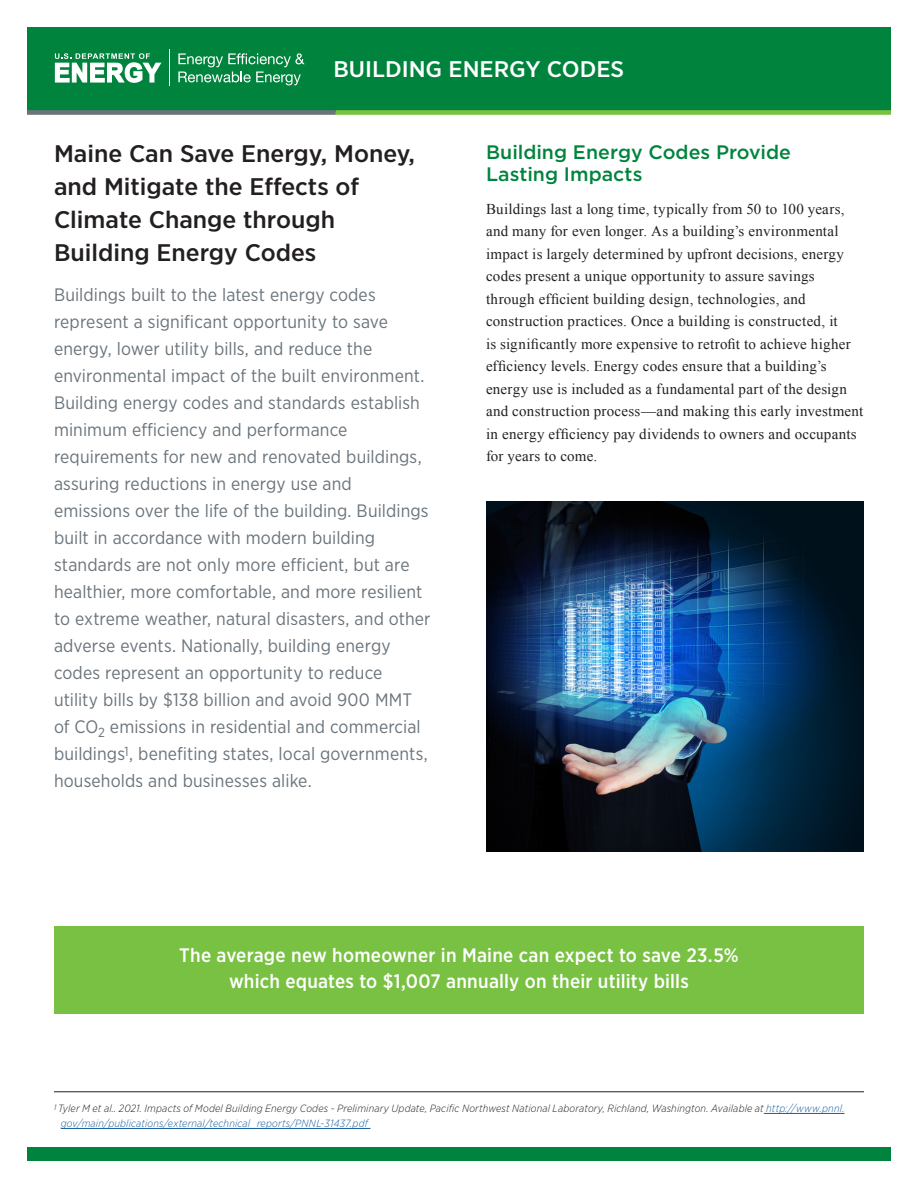
<style>
.page{position:relative;width:918px;height:1188px;background:#fff}
.page>*{position:absolute;margin:0;border:0;box-sizing:border-box;transform-origin:0 0}
.fact_sheet_title{font:500 24px/33px "Gotham Narrow";color:#231f20;scale:1.1 1}
.t1{font:500 22.65px "Gotham Narrow";color:#fff;scale:1.1 1}
.pull_quote{font:500 19.5px/25.5px "Gotham Narrow";letter-spacing:.01em;color:#fff;text-align:center}
.subhead_1{font:500 19.5px/22.5px "Gotham";color:#00843d}
.intro_statement{font:18px/27px "Gotham Narrow";letter-spacing:.005em;color:#6a747b}
.body_text{font:15px/22.5px "Times New Roman";letter-spacing:.015em;color:#231f20}
.footnote{font:italic 300 10.5px/15px "Gotham Narrow";letter-spacing:.015em;color:#231f20}
.s1{color:#175d9e}
</style>
<div class="page">
<div style="left:27px;top:1148px;width:864px;height:13px;background:#00843d"></div>
<div style="left:27px;top:27px;width:864px;height:84px;background:#00843d"></div>
<svg style="left:55px;top:53px;width:106px;height:30px"></svg>
<hr style="left:169px;top:50px;width:1px;height:36px;background:#fff">
<svg style="left:178px;top:53px;width:127px;height:32px"></svg>
<div style="left:336px;top:110px;width:555px;height:5px;background:#79c142"></div>
<div style="left:27px;top:110px;width:309px;height:5px;background:#6a747b"></div>
<div style="left:54px;top:927px;width:810px;height:87px;background:#79c142"></div>
<hr style="left:54px;top:1091px;width:810px;height:1px;background:#231f20">
<hr style="left:764px;top:1113px;width:81px;height:1px;background:#175d9e">
<hr style="left:61px;top:1128px;width:310px;height:1px;background:#175d9e">
<img style="left:486px;top:501px;width:378px;height:351px">
<p class="t1" style="left:333px;top:54px;width:266px">BUILDING ENERGY CODES</p>
<p class="fact_sheet_title" style="left:54px;top:137px;width:330px">Maine Can Save Energy, Money, and Mitigate the Effects of<br>Climate Change through<br>Building Energy Codes</p>
<p class="intro_statement" style="left:54px;top:281px;width:378px">Buildings built to the latest energy codes represent a significant opportunity to save energy, lower utility bills, and reduce the environmental impact of the built environment.<br>Building energy codes and standards establish minimum efficiency and performance requirements for new and renovated buildings, assuring reductions in energy use and emissions over the life of the building. Buildings built in accordance with modern building standards are not only more efficient, but are healthier, more comfortable, and more resilient to extreme weather, natural disasters, and other adverse events. Nationally, building energy codes represent an opportunity to reduce utility bills by $138 billion and avoid 900 MMT of CO<sub>2</sub> emissions in residential and commercial buildings<sup>1</sup>, benefiting states, local governments, households and businesses alike.</p>
<p class="subhead_1" style="left:486px;top:140px;width:306px">Building Energy Codes Provide<br>Lasting Impacts</p>
<p class="body_text" style="left:486px;top:197px;width:379px">Buildings last a long time, typically from 50 to 100 years, and many for even longer. As a building’s environmental impact is largely determined by upfront decisions, energy codes present a unique opportunity to assure savings through efficient building design, technologies, and construction practices. Once a building is constructed, it<br>is significantly more expensive to retrofit to achieve higher efficiency levels. Energy codes ensure that a building’s energy use is included as a fundamental part of the design and construction process—and making this early investment in energy efficiency pay dividends to owners and occupants for years to come.</p>
<p class="pull_quote" style="left:179px;top:942px;width:561px">The average new homeowner in Maine can expect to save 23.5% which equates to $1,007 annually on their utility bills</p>
<p class="footnote" style="left:61px;top:1101px;width:785px;text-indent:-7px"><sup>1</sup> Tyler M et al.. 2021. Impacts of Model Building Energy Codes - Preliminary Update, Pacific Northwest National Laboratory, Richland, Washington. Available at <span class="s1">http://www.pnnl. gov/main/publications/external/technical_reports/PNNL-31437.pdf</span></p>
</div>
